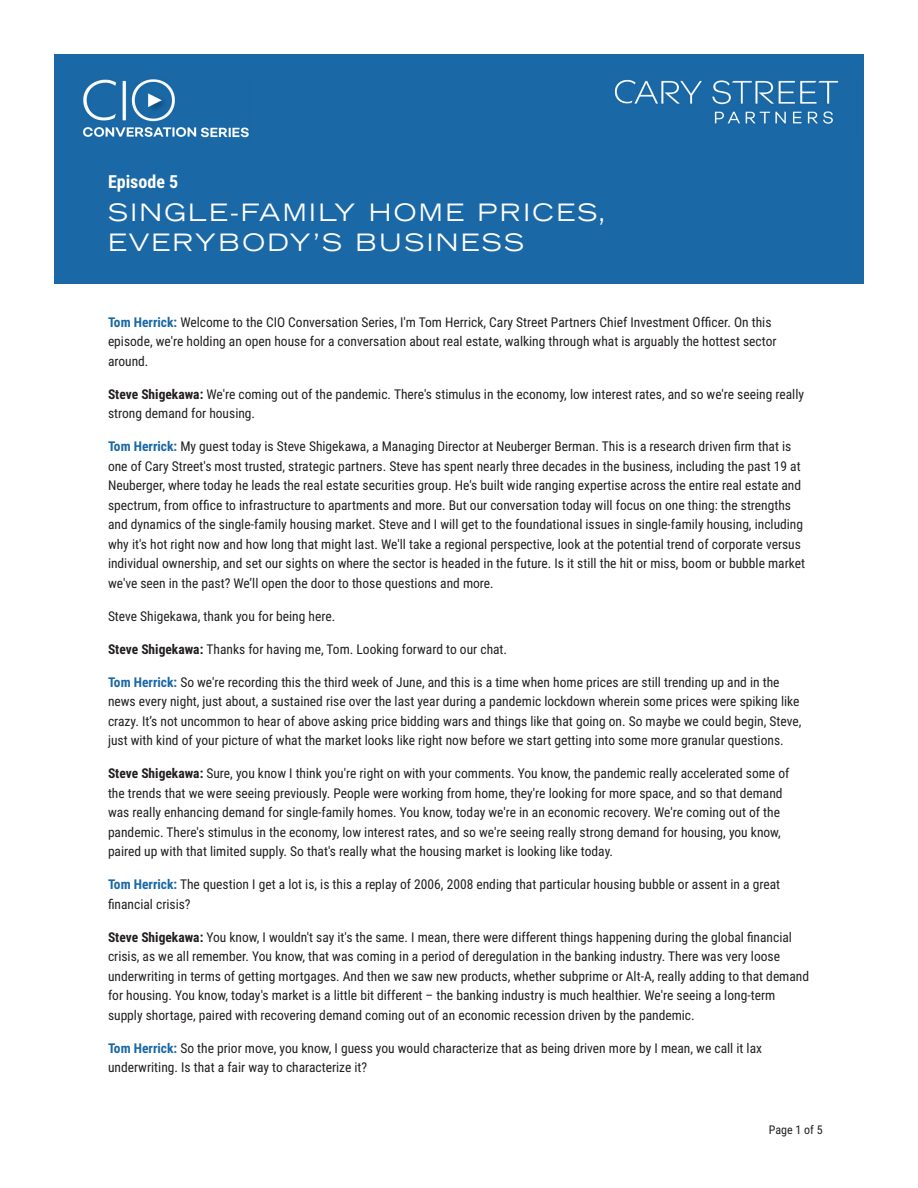
<style>
.page{position:relative;width:918px;height:1188px;background:#fff}
.page>*{position:absolute;margin:0;border:0;box-sizing:border-box;transform-origin:0 0}
.t1{font:expanded 24px/30px "Trade Gothic LT Std";letter-spacing:.1em;color:#fff}
.t2{font:700 18px "Roboto Condensed";color:#fff}
.t3{font:13.5px/19.5px "Roboto Condensed";color:#231f20}
.t4{font:12px "Roboto Condensed";color:#231f20}
.s1{font-weight:700;color:#1a68a6}
.s2{font-weight:700}
</style>
<div class="page">
<div style="left:54px;top:54px;width:810px;height:230px;background:#1a68a6"></div>
<img style="left:614px;top:79px;width:225px;height:45px">
<img style="left:83px;top:79px;width:166px;height:59px">
<h2 class="t2" style="left:108px;top:169px;width:72px">Episode 5</h2>
<h1 class="t1" style="left:108px;top:197px;width:500px">SINGLE-FAMILY HOME PRICES,<br>EVERYBODY’S BUSINESS</h1>
<p class="t3" style="left:108px;top:312px;width:670px"><span class="s1">Tom Herrick:</span> Welcome to the CIO Conversation Series, I'm Tom Herrick, Cary Street Partners Chief Investment Officer. On this episode, we're holding an open house for a conversation about real estate, walking through what is arguably the hottest sector around.</p>
<p class="t3" style="left:108px;top:384px;width:698px"><span class="s2">Steve Shigekawa:</span> We're coming out of the pandemic. There's stimulus in the economy, low interest rates, and so we're seeing really strong demand for housing.</p>
<p class="t3" style="left:108px;top:436px;width:699px"><span class="s1">Tom Herrick:</span> My guest today is Steve Shigekawa, a Managing Director at Neuberger Berman. This is a research driven firm that is one of Cary Street's most trusted, strategic partners. Steve has spent nearly three decades in the business, including the past 19 at Neuberger, where today he leads the real estate securities group. He's built wide ranging expertise across the entire real estate and spectrum, from office to infrastructure to apartments and more. But our conversation today will focus on one thing: the strengths and dynamics of the single-family housing market. Steve and I will get to the foundational issues in single-family housing, including why it's hot right now and how long that might last. We'll take a regional perspective, look at the potential trend of corporate versus individual ownership, and set our sights on where the sector is headed in the future. Is it still the hit or miss, boom or bubble market we've seen in the past? We’ll open the door to those questions and more.</p>
<p class="t3" style="left:108px;top:606px;width:229px">Steve Shigekawa, thank you for being here.</p>
<p class="t3" style="left:108px;top:639px;width:401px"><span class="s2">Steve Shigekawa:</span> Thanks for having me, Tom. Looking forward to our chat.</p>
<p class="t3" style="left:108px;top:672px;width:695px"><span class="s1">Tom Herrick:</span> So we're recording this the third week of June, and this is a time when home prices are still trending up and in the news every night, just about, a sustained rise over the last year during a pandemic lockdown wherein some prices were spiking like crazy. It’s not uncommon to hear of above asking price bidding wars and things like that going on. So maybe we could begin, Steve, just with kind of your picture of what the market looks like right now before we start getting into some more granular questions.</p>
<p class="t3" style="left:108px;top:763px;width:683px"><span class="s2">Steve Shigekawa:</span> Sure, you know I think you're right on with your comments. You know, the pandemic really accelerated some of the trends that we were seeing previously. People were working from home, they're looking for more space, and so that demand was really enhancing demand for single-family homes. You know, today we're in an economic recovery. We're coming out of the pandemic. There's stimulus in the economy, low interest rates, and so we're seeing really strong demand for housing, you know, paired up with that limited supply. So that's really what the housing market is looking like today.</p>
<p class="t3" style="left:108px;top:874px;width:674px"><span class="s1">Tom Herrick:</span> The question I get a lot is, is this a replay of 2006, 2008 ending that particular housing bubble or assent in a great financial crisis?</p>
<p class="t3" style="left:108px;top:927px;width:703px"><span class="s2">Steve Shigekawa:</span> You know, I wouldn't say it's the same. I mean, there were different things happening during the global financial crisis, as we all remember. You know, that was coming in a period of deregulation in the banking industry. There was very loose underwriting in terms of getting mortgages. And then we saw new products, whether subprime or Alt-A, really adding to that demand for housing. You know, today's market is a little bit different – the banking industry is much healthier. We're seeing a long-term supply shortage, paired with recovering demand coming out of an economic recession driven by the pandemic.</p>
<p class="t3" style="left:108px;top:1038px;width:656px"><span class="s1">Tom Herrick:</span> So the prior move, you know, I guess you would characterize that as being driven more by I mean, we call it lax underwriting. Is that a fair way to characterize it?</p>
<p class="t4" style="left:769px;top:1121px;width:55px">Page 1 of 5</p>
</div>
